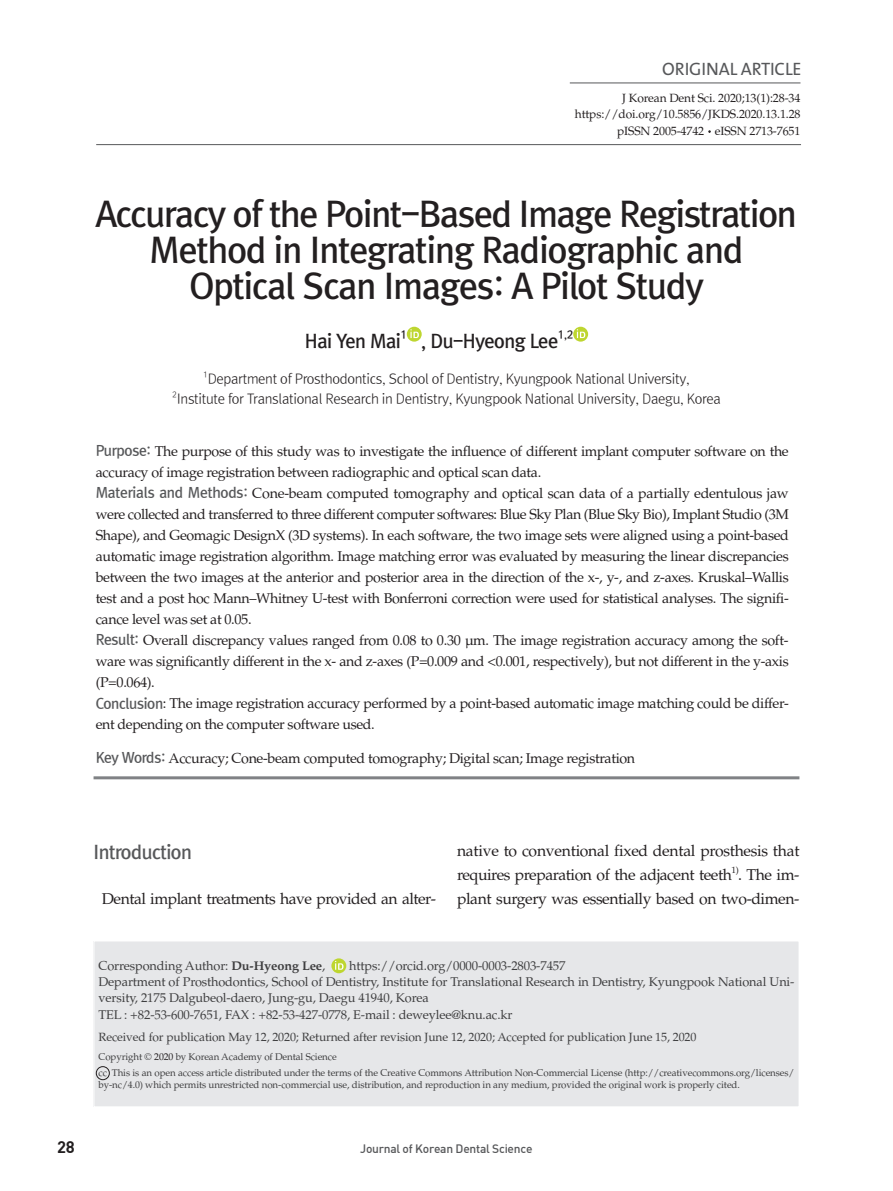
<style>
.page{position:relative;width:893px;height:1191px;background:#fff}
.page>*{position:absolute;margin:0;border:0;box-sizing:border-box;transform-origin:0 0}
.t1{font:34.5px/36px "Rix M Go PB";letter-spacing:-.025em;color:#231f20;text-align:center}
.t2{font:18.75px "Rix M Go PB";letter-spacing:-.025em;color:#231f20}
.t3{font:18.75px "Rix M Go PB";letter-spacing:-.025em;color:#57585a}
.t4{font:18px "The Mix";letter-spacing:-.01em;color:#57585a}
.t5{font:16.5px "Dinbol";color:#231f20}
.t6{font:15.75px/23.5px "Palatino";letter-spacing:-.03em;color:#231f20}
.t7{font:14.25px/21px "Palatino";letter-spacing:-.025em;color:#231f20}
.t8{font:13.5px "Rix M Go PL";letter-spacing:-.025em;color:#231f20}
.t9{font:12.75px/16.2px "Palatino";letter-spacing:-.01em;color:#3e3e3f}
.t10{font:12px/16.5px "Palatino";letter-spacing:-.01em;color:#231f20;text-align:right}
.t11{font:12px "Palatino";letter-spacing:-.01em;color:#3e3e3f}
.t12{font:12px "Dinmed";letter-spacing:-.02em;color:#57585a}
.t13{font:10.95px "Rix M Go PB";color:#231f20}
.t14{font:9.75px/16.2px "Palatino";letter-spacing:-.01em;color:#3e3e3f}
.t15{font:9.15px "Palatino";color:#231f20}
.t16{font:7.8px "Rix M Go PL";color:#231f20}
.s1{font-family:"Rix M Go B";color:#57585a}
.s2{color:#231f20}
.s3{font-weight:700}
</style>
<div class="page">
<hr style="left:570px;top:83px;width:230px;height:1px;background:#57585a">
<hr style="left:96px;top:144px;width:705px;height:1px;background:#57585a">
<div style="left:94px;top:941px;width:705px;height:165px;background:#e6e7e9"></div>
<svg style="left:331px;top:958px;width:15px;height:15px"></svg>
<svg style="left:335px;top:961px;width:8px;height:8px"></svg>
<div style="left:94px;top:940px;width:705px;height:167px;border:1px solid #fff"></div>
<div style="left:96px;top:1066px;width:14px;height:13px;border:1px solid #231f20;border-radius:50%"></div>
<hr style="left:94px;top:776px;width:705px;height:3px;background:#808285">
<svg style="left:407px;top:327px;width:15px;height:15px"></svg>
<svg style="left:410px;top:329px;width:9px;height:9px"></svg>
<svg style="left:573px;top:327px;width:15px;height:15px"></svg>
<svg style="left:577px;top:329px;width:8px;height:9px"></svg>
<p class="t4" style="left:662px;top:54px;width:141px">ORIGINAL ARTICLE</p>
<p class="t10" style="left:575px;top:89px;width:227px">J Korean Dent Sci. 2020;13(1):28-34 https://doi.org/10.5856/JKDS.2020.13.1.28 pISSN 2005-4742 ∙ eISSN 2713-7651</p>
<h1 class="t1" style="left:96px;top:197px;width:703px">Accuracy of the Point-Based Image Registration<br>Method in Integrating Radiographic and<br>Optical Scan Images: A Pilot Study</h1>
<h2 class="t2" style="left:305px;top:331px;width:98px">Hai Yen Mai</h2>
<p class="t13" style="left:400px;top:329px;width:8px">1</p>
<h2 class="t2" style="left:421px;top:331px;width:139px">, Du-Hyeong Lee</h2>
<p class="t13" style="left:558px;top:329px;width:17px">1,2</p>
<p class="t16" style="left:203px;top:371px;width:6px">1</p>
<p class="t8" style="left:208px;top:372px;width:484px">Department of Prosthodontics, School of Dentistry, Kyungpook National University,</p>
<p class="t16" style="left:172px;top:390px;width:6px">2</p>
<p class="t8" style="left:177px;top:392px;width:545px">Institute for Translational Research in Dentistry, Kyungpook National University, Daegu, Korea</p>
<p class="t7" style="left:96px;top:441px;width:695px"><span class="s1">Purpose:</span> The purpose of this study was to investigate the influence of different implant computer software on the accuracy of image registration between radiographic and optical scan data.<br><span class="s1">Materials and Methods:</span> Cone-beam computed tomography and optical scan data of a partially edentulous jaw were collected and transferred to three different computer softwares: Blue Sky Plan (Blue Sky Bio), Implant Studio (3M Shape), and Geomagic DesignX (3D systems). In each software, the two image sets were aligned using a point-based automatic image registration algorithm. Image matching error was evaluated by measuring the linear discrepancies between the two images at the anterior and posterior area in the direction of the x-, y-, and z-axes. Kruskal–Wallis test and a post hoc Mann–Whitney U-test with Bonferroni correction were used for statistical analyses. The signifi&shy;cance level was set at 0.05.<br><span class="s1">Result:</span> Overall discrepancy values ranged from 0.08 to 0.30 µm. The image registration accuracy among the soft&shy;ware was significantly different in the x- and z-axes (P=0.009 and &lt;0.001, respectively), but not different in the y-axis (P=0.064).<br><span class="s1">Conclusion</span>: The image registration accuracy performed by a point-based automatic image matching could be differ&shy;ent depending on the computer software used.</p>
<p class="t7" style="left:96px;top:748px;width:541px"><span class="s1">Key Words:</span> Accuracy; Cone-beam computed tomography; Digital scan; Image registration</p>
<h2 class="t3" style="left:94px;top:842px;width:100px">Introduction</h2>
<p class="t6" style="left:102px;top:886px;width:335px">Dental implant treatments have provided an alter-</p>
<p class="t6" style="left:457px;top:839px;width:344px">native to conventional fixed dental prosthesis that requires preparation of the adjacent teeth . The im-</p>
<p class="t15" style="left:731px;top:864px;width:9px">1)</p>
<p class="t6" style="left:457px;top:886px;width:344px">plant surgery was essentially based on two-dimen-</p>
<p class="t9" style="left:99px;top:958px;width:697px;text-indent:251px">https://orcid.org/0000-0003-2803-7457<br>Department of Prosthodontics, School of Dentistry, Institute for Translational Research in Dentistry, Kyungpook National Uni&shy;versity, 2175 Dalgubeol-daero, Jung-gu, Daegu 41940, Korea<br>TEL : +82-53-600-7651, FAX : +82-53-427-0778, E-mail : deweylee@knu.ac.kr</p>
<p class="t11" style="left:99px;top:1029px;width:599px">Received for publication May 12, 2020; Returned after revision June 12, 2020; Accepted for publication June 15, 2020</p>
<p class="t14" style="left:99px;top:1048px;width:697px">Copyright © <span class="s2">2020</span> by Korean Academy of Dental Science<br>cc This is an open access article distributed under the terms of the Creative Commons Attribution Non-Commercial License (http://creativecommons.org/licenses/</p>
<p class="t14" style="left:99px;top:1076px;width:643px">by-nc/4.0) which permits unrestricted non-commercial use, distribution, and reproduction in any medium, provided the original work is properly cited.</p>
<p class="t9" style="left:99px;top:958px;width:228px">Corresponding Author: <span class="s3">Du-Hyeong Lee</span>,</p>
<p class="t5" style="left:57px;top:1136px;width:19px">28</p>
<p class="t12" style="left:360px;top:1140px;width:174px">Journal of Korean Dental Science</p>
</div>
